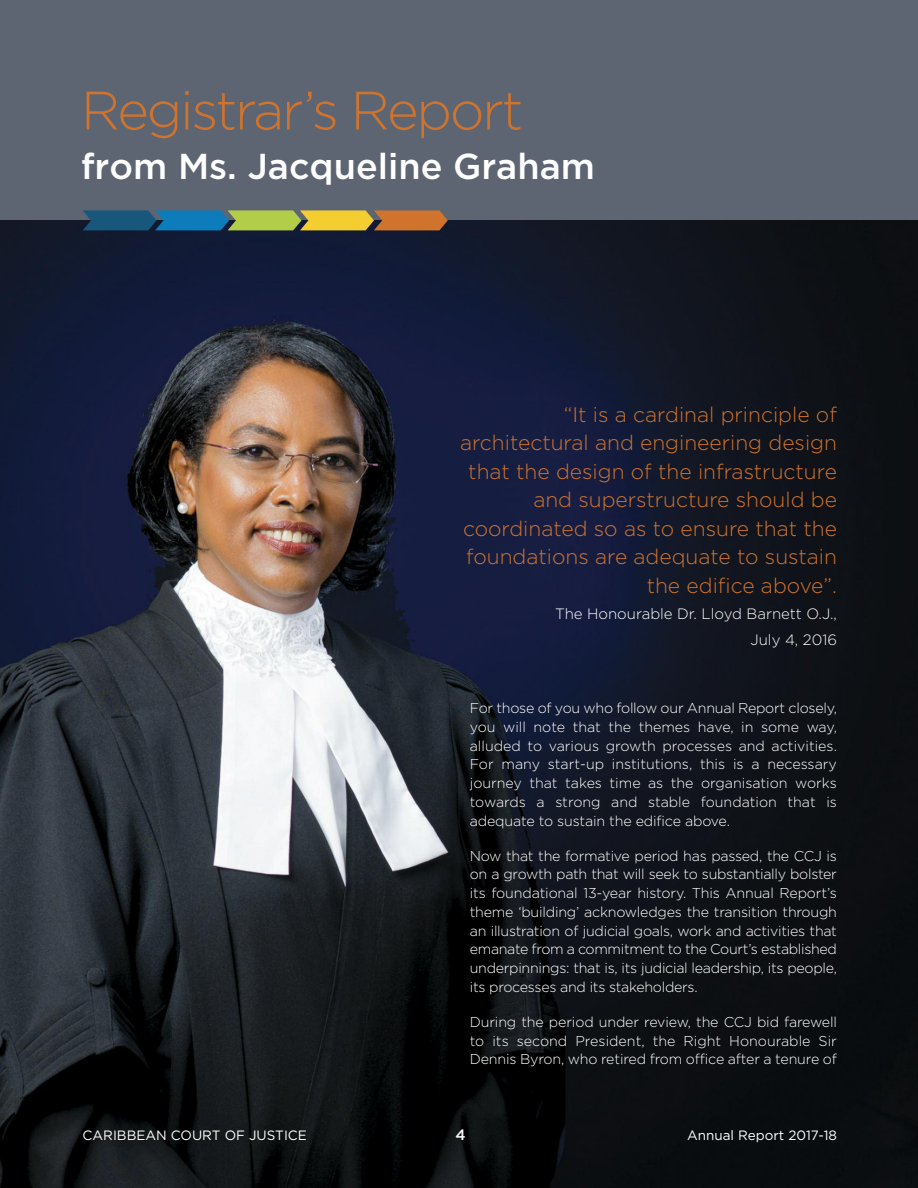
<style>
.page{position:relative;width:918px;height:1188px;background:#fff}
.page>*{position:absolute;margin:0;border:0;box-sizing:border-box;transform-origin:0 0}
.t1{font:300 54px "Gotham";letter-spacing:-.04em;color:#d0742d}
.t2{font:500 36px "Gotham";color:#fff}
.t3{font:300 21px/28.5px "Gotham";color:#d0742d;text-align:right}
.t4{font:300 15px/26.1px "Gotham";color:#fff;text-align:right}
.t5{font:500 15px "Gotham";color:#fff}
.t6{font:300 14.25px/18.8px "Gotham";letter-spacing:-.01em;color:#fff;text-align:justify}
.t7{font:13.5px "Gotham";color:#fff}
</style>
<div class="page">
<img style="left:0;top:220px;width:918px;height:968px">
<div style="left:0;top:0;width:918px;height:220px;background:#5d6573"></div>
<svg style="left:83px;top:210px;width:365px;height:20px;background:#7c8a5e"></svg>
<h1 class="t1" style="left:81px;top:79px;width:444px">Registrar’s Report</h1>
<h2 class="t2" style="left:81px;top:146px;width:516px">from Ms. Jacqueline Graham</h2>
<h3 class="t3" style="left:460px;top:400px;width:378px">“It is a cardinal principle of architectural and engineering design that the design of the infrastructure and superstructure should be coordinated so as to ensure that the foundations are adequate to sustain the edifice above”.</h3>
<p class="t4" style="left:555px;top:600px;width:283px">The Honourable Dr. Lloyd Barnett O.J.,<br>July 4, 2016</p>
<p class="t6" style="left:470px;top:699px;width:369px">For those of you who follow our Annual Report closely, you will note that the themes have, in some way, alluded to various growth processes and activities.<br>For many start-up institutions, this is a necessary journey that takes time as the organisation works towards a strong and stable foundation that is adequate to sustain the edifice above.</p>
<p class="t6" style="left:470px;top:846px;width:369px">Now that the formative period has passed, the CCJ is on a growth path that will seek to substantially bolster its foundational 13-year history. This Annual Report’s theme ‘building’ acknowledges the transition through an illustration of judicial goals, work and activities that emanate from a commitment to the Court’s established underpinnings: that is, its judicial leadership, its people, its processes and its stakeholders.</p>
<p class="t6" style="left:470px;top:1013px;width:369px">During the period under review, the CCJ bid farewell to its second President, the Right Honourable Sir Dennis Byron, who retired from office after a tenure of</p>
<p class="t7" style="left:83px;top:1130px;width:226px">CARIBBEAN COURT OF JUSTICE</p>
<p class="t5" style="left:456px;top:1126px;width:12px">4</p>
<p class="t7" style="left:687px;top:1130px;width:151px">Annual Report 2017-18</p>
</div>
